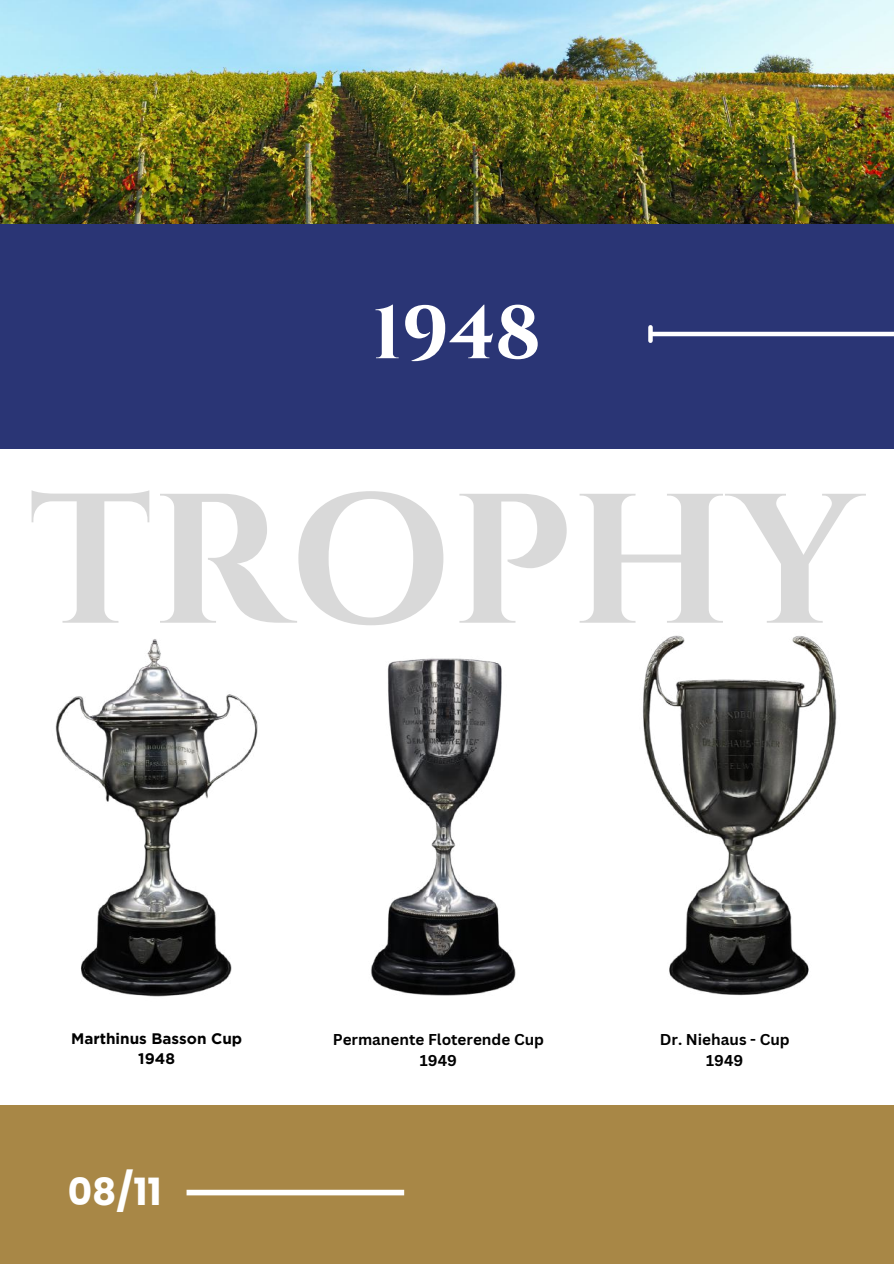
<style>
.page{position:relative;width:894px;height:1264px;background:#fff}
.page>*{position:absolute;margin:0;border:0;box-sizing:border-box;transform-origin:0 0}
.t1{font:700 184.05px "Cinzel";color:#d9d9d9}
.t2{font:700 75px "Cinzel";color:#fff}
.t3{font:700 37.5px "Poppins";color:#fff}
.t4{font:700 15.3px/20.5px "Canva Sans";color:#000;text-align:center}
.t5{font:700 15.3px/20.5px "Gotham";color:#000;text-align:center}
</style>
<div class="page">
<div style="left:0;top:1104px;width:893px;height:159px;background:#a88746"></div>
<div style="left:186px;top:1189px;width:218px;height:6px;background:#fff"></div>
<img style="left:371px;top:658px;width:145px;height:338px">
<img style="left:55px;top:639px;width:203px;height:358px">
<img style="left:643px;top:635px;width:194px;height:361px">
<img style="left:0;top:0;width:893px;height:224px">
<div style="left:0;top:224px;width:893px;height:225px;background:#2a3575"></div>
<hr style="left:651px;top:332px;width:242px;height:4px;background:#fff">
<svg style="left:648px;top:327px;width:4px;height:14px"></svg>
<h2 class="t2" style="left:372px;top:285px;width:170px">1948</h2>
<h1 class="t1" style="left:29px;top:444px;width:832px">TROPHY</h1>
<p class="t5" style="left:71px;top:1027px;width:173px">Marthinus Basson Cup<br>1948</p>
<p class="t4" style="left:332px;top:1028px;width:213px">Permanente Floterende Cup<br>1949</p>
<p class="t4" style="left:659px;top:1028px;width:131px">Dr. Niehaus - Cup<br>1949</p>
<h3 class="t3" style="left:68px;top:1165px;width:95px">08/11</h3>
</div>
